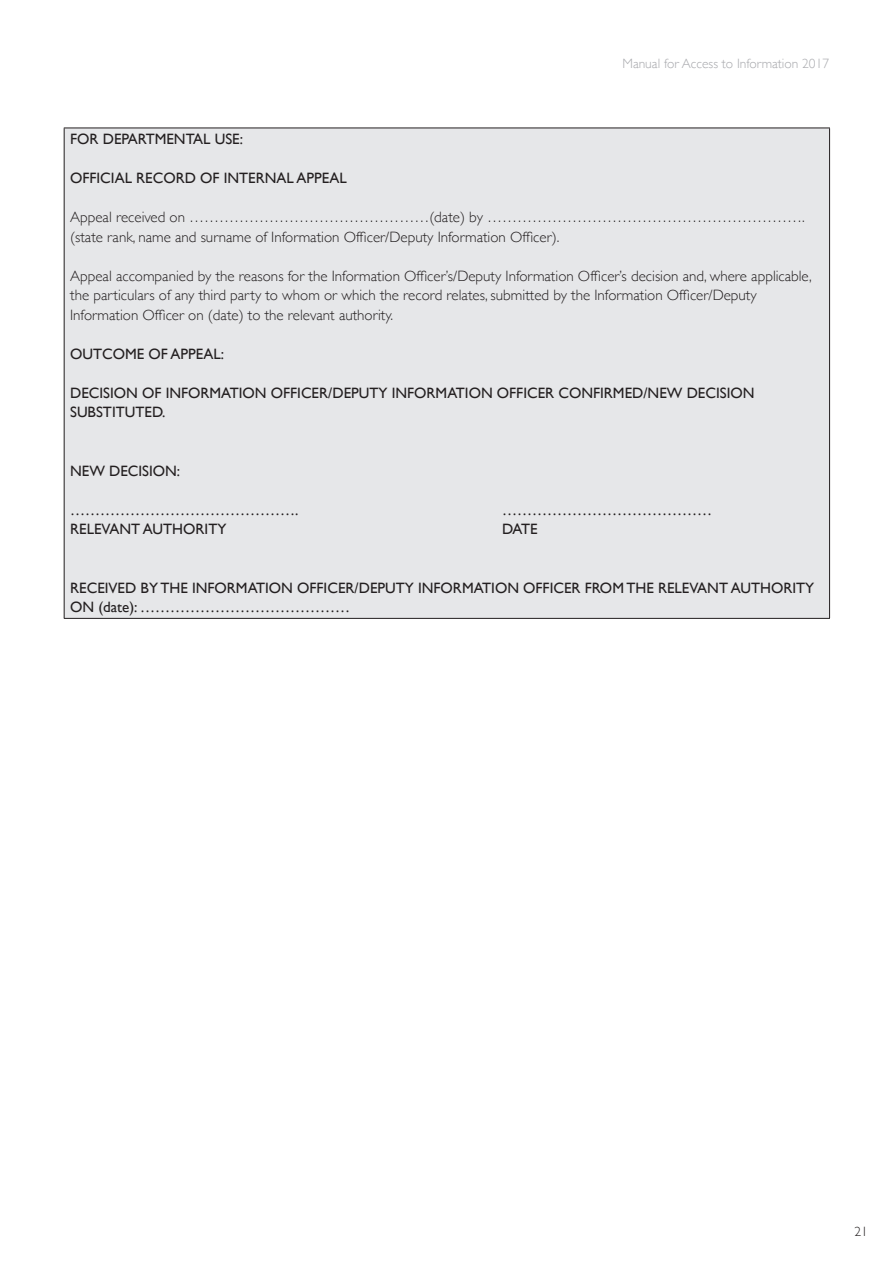
<style>
.page{position:relative;width:893px;height:1263px;background:#fff}
.page>*{position:absolute;margin:0;border:0;box-sizing:border-box;transform-origin:0 0}
.t1{font:300 15px/19.5px "Gill Sans";color:#231f20}
.t2{font:15px/19.5px "Gill Sans";color:#231f20}
.t3{font:300 13.5px "Gill Sans";color:#a8a9ad}
.t4{font:300 13.5px "Gill Sans";color:#231f20}
</style>
<div class="page">
<div style="left:64px;top:128px;width:766px;height:490px;background:#e6e7e9"></div>
<hr style="left:64px;top:128px;width:766px;height:1px;background:#231f20">
<hr style="left:64px;top:128px;width:1px;height:490px;background:#231f20">
<hr style="left:829px;top:128px;width:1px;height:490px;background:#231f20">
<hr style="left:64px;top:618px;width:766px;height:1px;background:#231f20">
<p class="t3" style="left:622px;top:53px;width:208px">Manual for Access to Information 2017</p>
<p class="t2" style="left:70px;top:129px;width:174px">FOR DEPARTMENTAL USE:</p>
<p class="t2" style="left:70px;top:168px;width:278px">OFFICIAL RECORD OF INTERNAL APPEAL</p>
<p class="t1" style="left:70px;top:207px;width:736px">Appeal received on …………………………………………(date) by ………………………………………………………. (state rank, name and surname of Information Officer/Deputy Information Officer).</p>
<p class="t1" style="left:70px;top:265px;width:743px">Appeal accompanied by the reasons for the Information Officer’s/Deputy Information Officer’s decision and, where applicable, the particulars of any third party to whom or which the record relates, submitted by the Information Officer/Deputy<br>Information Officer on (date) to the relevant authority.</p>
<p class="t2" style="left:70px;top:344px;width:155px">OUTCOME OF APPEAL:</p>
<p class="t2" style="left:70px;top:383px;width:686px">DECISION OF INFORMATION OFFICER/DEPUTY INFORMATION OFFICER CONFIRMED/NEW DECISION<br>SUBSTITUTED.</p>
<p class="t2" style="left:70px;top:461px;width:112px">NEW DECISION:</p>
<p class="t2" style="left:70px;top:500px;width:230px">……………………………………….</p>
<p class="t2" style="left:502px;top:500px;width:211px">……………………………………</p>
<p class="t2" style="left:70px;top:519px;width:158px">RELEVANT AUTHORITY</p>
<p class="t2" style="left:502px;top:519px;width:37px">DATE</p>
<p class="t2" style="left:70px;top:578px;width:746px">RECEIVED BY THE INFORMATION OFFICER/DEPUTY INFORMATION OFFICER FROM THE RELEVANT AUTHORITY<br>ON (date): ……………………………………</p>
<p class="t4" style="left:854px;top:1221px;width:15px">21</p>
</div>
